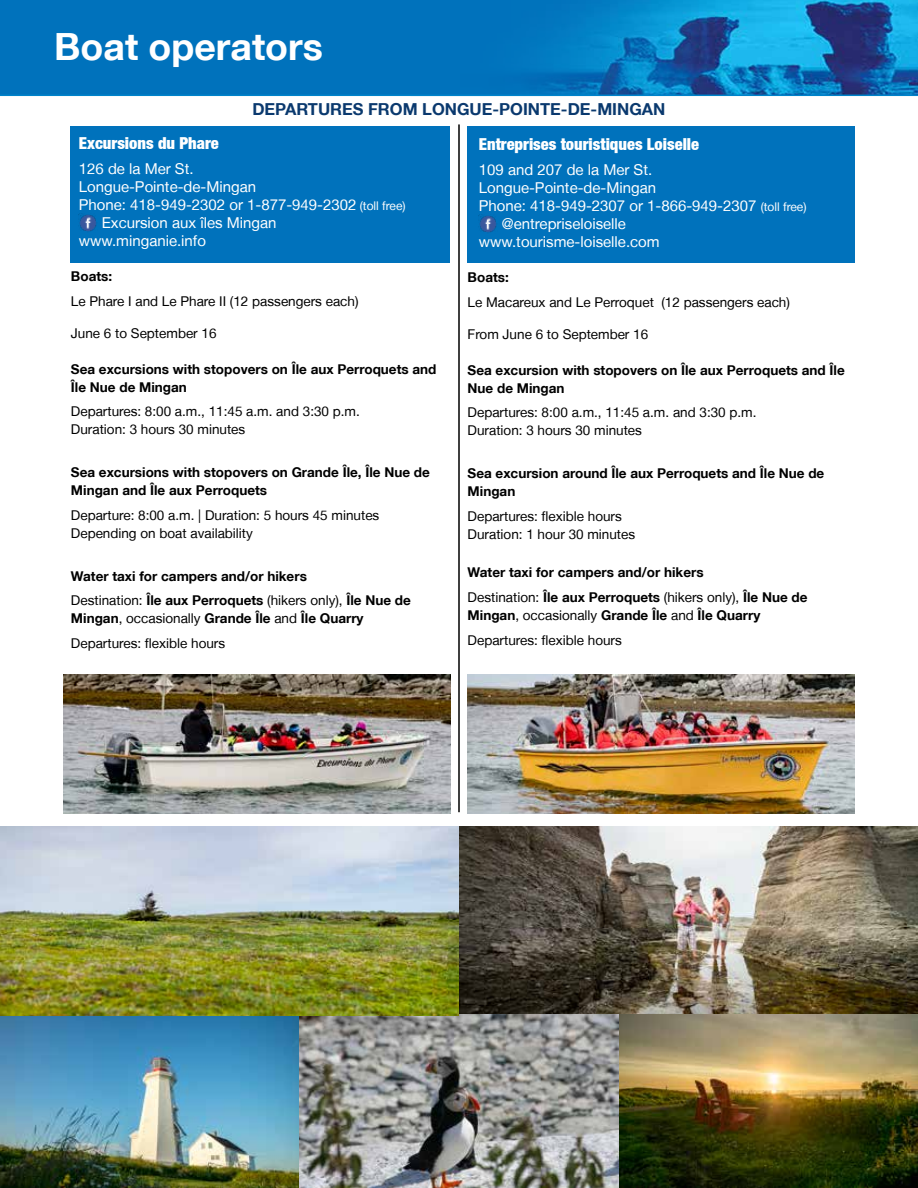
<style>
.page{position:relative;width:918px;height:1188px;background:#fff}
.page>*{position:absolute;margin:0;border:0;box-sizing:border-box;transform-origin:0 0}
.t1{font:700 37.5px "Helvetica Neue LT";color:#fff}
.t2{font:900 condensed 16.5px "Helvetica Neue";color:#fff}
.t3{font:700 16.5px "Helvetica Neue LT";color:#0a396e}
.t4{font:15px "Helvetica Neue LT";color:#fff}
.t5{font:13.5px/18px "Helvetica Neue LT";color:#000}
.t6{font:700 13.5px/18px "Helvetica Neue LT";color:#000}
.s1{font-size:12px}
.s2{font-weight:400}
.s3{font-weight:700}
</style>
<div class="page">
<hr style="left:458px;top:124px;width:2px;height:688px;background:#000">
<svg style="left:718px;top:0;width:200px;height:96px;background:#187dbc"></svg>
<svg style="left:0;top:0;width:718px;height:96px;background:#0273bb"></svg>
<div style="left:468px;top:126px;width:387px;height:136px;background:#0072bc"></div>
<img style="left:479px;top:215px;width:18px;height:18px">
<div style="left:70px;top:126px;width:380px;height:137px;background:#0072bc"></div>
<img style="left:79px;top:214px;width:18px;height:18px">
<img style="left:63px;top:674px;width:387px;height:140px">
<img style="left:468px;top:674px;width:387px;height:140px">
<img style="left:0;top:826px;width:918px;height:362px">
<h1 class="t1" style="left:54px;top:24px;width:270px">Boat operators</h1>
<p class="t3" style="left:252px;top:99px;width:415px">DEPARTURES FROM LONGUE-POINTE-DE-MINGAN</p>
<p class="t2" style="left:79px;top:133px;width:142px">Excursions du Phare</p>
<p class="t4" style="left:79px;top:160px;width:116px">126 de la Mer St.</p>
<p class="t4" style="left:79px;top:178px;width:179px">Longue-Pointe-de-Mingan</p>
<p class="t4" style="left:79px;top:196px;width:328px">Phone: 418-949-2302 or 1-877-949-2302 <span class="s1">(toll free)</span></p>
<p class="t4" style="left:102px;top:214px;width:176px">Excursion aux îles Mingan</p>
<p class="t4" style="left:79px;top:232px;width:129px">www.minganie.info</p>
<p class="t6" style="left:71px;top:267px;width:43px">Boats:</p>
<p class="t5" style="left:71px;top:292px;width:289px">Le Phare I and Le Phare II (12 passengers each)</p>
<p class="t5" style="left:71px;top:324px;width:147px">June 6 to September 16</p>
<p class="t6" style="left:71px;top:360px;width:367px">Sea excursions with stopovers on Île aux Perroquets and<br>Île Nue de Mingan</p>
<p class="t5" style="left:71px;top:403px;width:290px">Departures: 8:00 a.m., 11:45 a.m. and 3:30 p.m.<br>Duration: 3 hours 30 minutes</p>
<p class="t6" style="left:71px;top:463px;width:360px">Sea excursions with stopovers on Grande Île, Île Nue de<br>Mingan and Île aux Perroquets</p>
<p class="t5" style="left:71px;top:506px;width:310px">Departure: 8:00 a.m. | Duration: 5 hours 45 minutes<br>Depending on boat availability</p>
<p class="t6" style="left:71px;top:563px;width:341px;line-height:24.8px">Water taxi for campers and/or hikers<br><span class="s2">Destination:</span> Île aux Perroquets <span class="s2">(hikers only),</span> Île Nue de</p>
<p class="t5" style="left:71px;top:606px;width:294px;line-height:24.8px"><span class="s3">Mingan</span>, occasionally <span class="s3">Grande Île</span> and <span class="s3">Île Quarry<br></span>Departures: flexible hours</p>
<p class="t2" style="left:479px;top:134px;width:222px">Entreprises touristiques Loiselle</p>
<p class="t4" style="left:479px;top:161px;width:175px">109 and 207 de la Mer St.</p>
<p class="t4" style="left:479px;top:179px;width:179px">Longue-Pointe-de-Mingan</p>
<p class="t4" style="left:479px;top:197px;width:329px">Phone: 418-949-2307 or 1-866-949-2307 <span class="s1">(toll free)</span></p>
<p class="t4" style="left:502px;top:215px;width:126px">@entrepriseloiselle</p>
<p class="t4" style="left:479px;top:233px;width:182px">www.tourisme-loiselle.com</p>
<p class="t6" style="left:468px;top:268px;width:43px">Boats:</p>
<p class="t5" style="left:468px;top:293px;width:324px">Le Macareux and Le Perroquet (12 passengers each)</p>
<p class="t5" style="left:468px;top:325px;width:182px">From June 6 to September 16</p>
<p class="t6" style="left:468px;top:361px;width:379px">Sea excursion with stopovers on Île aux Perroquets and Île<br>Nue de Mingan</p>
<p class="t5" style="left:468px;top:403px;width:290px">Departures: 8:00 a.m., 11:45 a.m. and 3:30 p.m.<br>Duration: 3 hours 30 minutes</p>
<p class="t6" style="left:468px;top:464px;width:358px">Sea excursion around Île aux Perroquets and Île Nue de<br>Mingan</p>
<p class="t5" style="left:468px;top:507px;width:169px">Departures: flexible hours<br>Duration: 1 hour 30 minutes</p>
<p class="t6" style="left:468px;top:560px;width:341px;line-height:24.8px">Water taxi for campers and/or hikers<br><span class="s2">Destination:</span> Île aux Perroquets <span class="s2">(hikers only),</span> Île Nue de</p>
<p class="t5" style="left:468px;top:603px;width:294px;line-height:24.8px"><span class="s3">Mingan</span>, occasionally <span class="s3">Grande Île</span> and <span class="s3">Île Quarry<br></span>Departures: flexible hours</p>
</div>
